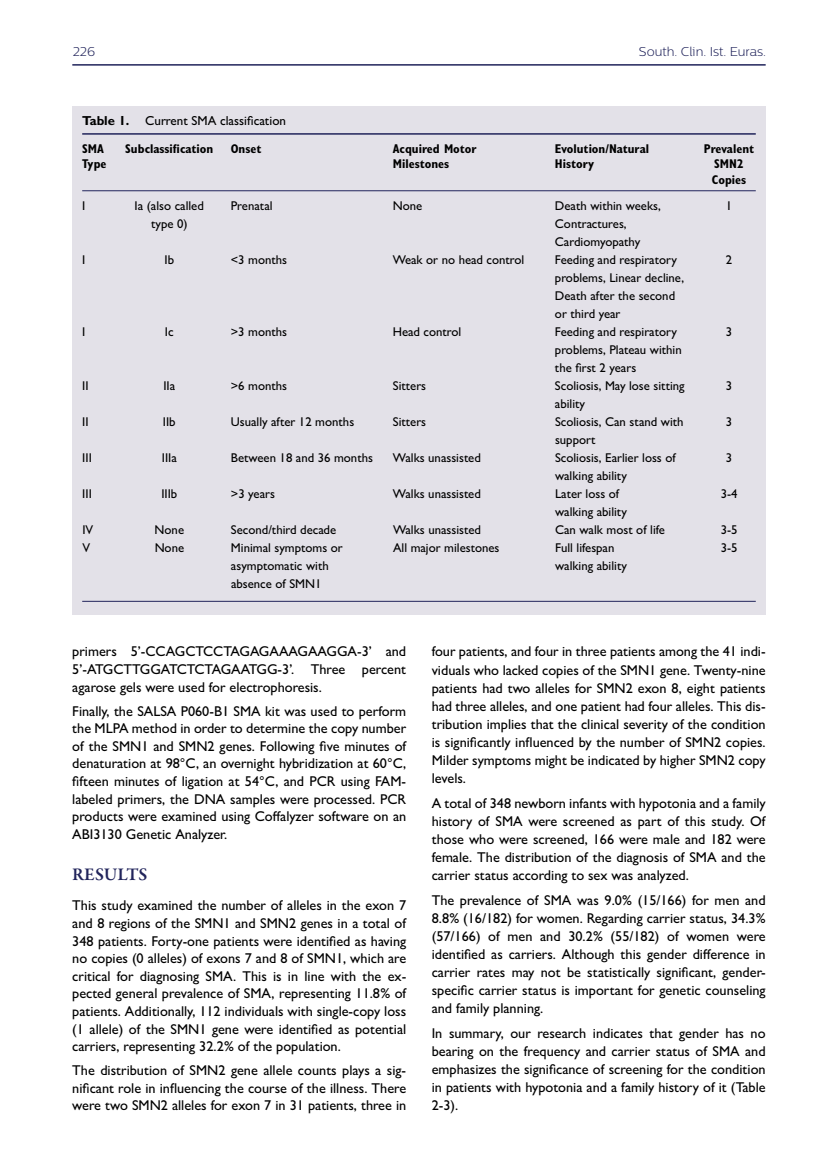
<style>
.page{position:relative;width:838px;height:1170px;background:#fff}
.page>*{position:absolute;margin:0;border:0;box-sizing:border-box;transform-origin:0 0}
.t1{font:600 18px "Garamond Premr Pro";letter-spacing:-.005em;color:#21245b}
.t2{font:500 14.25px/18.1px "Gill Sans MT Pro";color:#000;text-align:justify}
.t3{font:500 13.05px "Gill Sans MT Pro";color:#000}
.t4{font:500 12.75px/18px "Gill Sans MT Pro";color:#000}
.t5{font:700 condensed 12.75px/15.3px "Gill Sans MT Pro";color:#000}
.t6{font:300 12.75px "Centrale Sans";color:#21245b}
.s1{font-weight:700}
</style>
<div class="page">
<hr style="left:72px;top:64px;width:693px;height:2px;background:#21245b">
<div style="left:72px;top:106px;width:693px;height:508px;background:#e3e1e8"></div>
<hr style="left:82px;top:133px;width:673px;height:2px;background:#21245b">
<hr style="left:82px;top:190px;width:673px;height:1px;background:#21245b">
<hr style="left:82px;top:601px;width:673px;height:1px;background:#21245b">
<p class="t6" style="left:73px;top:45px;width:24px">226</p>
<p class="t6" style="left:639px;top:45px;width:129px">South. Clin. Ist. Euras.</p>
<p class="t3" style="left:82px;top:113px;width:205px"><span class="s1">Table 1.</span> Current SMA classification</p>
<p class="t5" style="left:82px;top:141px;width:23px">SMA</p>
<p class="t5" style="left:125px;top:141px;width:89px">Subclassification</p>
<p class="t5" style="left:231px;top:141px;width:32px">Onset</p>
<p class="t5" style="left:393px;top:141px;width:85px">Acquired Motor</p>
<p class="t5" style="left:555px;top:141px;width:96px">Evolution/Natural</p>
<p class="t5" style="left:703px;top:141px;width:52px">Prevalent</p>
<p class="t5" style="left:82px;top:156px;width:26px">Type</p>
<p class="t5" style="left:393px;top:156px;width:58px">Milestones</p>
<p class="t5" style="left:555px;top:156px;width:41px">History</p>
<p class="t5" style="left:711px;top:156px;width:36px">SMN2<br>Copies</p>
<p class="t4" style="left:82px;top:197px;width:5px">I</p>
<p class="t4" style="left:135px;top:197px;width:71px">Ia (also called</p>
<p class="t4" style="left:231px;top:197px;width:43px">Prenatal</p>
<p class="t4" style="left:393px;top:197px;width:31px">None</p>
<p class="t4" style="left:555px;top:197px;width:107px">Death within weeks,</p>
<p class="t4" style="left:726px;top:197px;width:8px">1</p>
<p class="t4" style="left:151px;top:215px;width:38px">type 0)</p>
<p class="t4" style="left:555px;top:215px;width:87px">Contractures,<br>Cardiomyopathy</p>
<p class="t4" style="left:82px;top:251px;width:5px">I</p>
<p class="t4" style="left:164px;top:251px;width:11px">Ib</p>
<p class="t4" style="left:231px;top:251px;width:58px">&lt;3 months</p>
<p class="t4" style="left:393px;top:251px;width:133px">Weak or no head control</p>
<p class="t4" style="left:555px;top:251px;width:123px">Feeding and respiratory</p>
<p class="t4" style="left:726px;top:251px;width:8px">2</p>
<p class="t4" style="left:555px;top:269px;width:131px">problems, Linear decline,<br>Death after the second or third year</p>
<p class="t4" style="left:82px;top:323px;width:5px">I</p>
<p class="t4" style="left:165px;top:323px;width:10px">Ic</p>
<p class="t4" style="left:231px;top:323px;width:58px">&gt;3 months</p>
<p class="t4" style="left:393px;top:323px;width:70px">Head control</p>
<p class="t4" style="left:555px;top:323px;width:123px">Feeding and respiratory</p>
<p class="t4" style="left:726px;top:323px;width:8px">3</p>
<p class="t4" style="left:555px;top:341px;width:128px">problems, Plateau within the first 2 years</p>
<p class="t4" style="left:82px;top:377px;width:8px">II</p>
<p class="t4" style="left:163px;top:377px;width:13px">IIa</p>
<p class="t4" style="left:231px;top:377px;width:58px">&gt;6 months</p>
<p class="t4" style="left:393px;top:377px;width:35px">Sitters</p>
<p class="t4" style="left:555px;top:377px;width:131px">Scoliosis, May lose sitting</p>
<p class="t4" style="left:726px;top:377px;width:8px">3</p>
<p class="t4" style="left:555px;top:395px;width:32px">ability</p>
<p class="t4" style="left:82px;top:413px;width:8px">II</p>
<p class="t4" style="left:163px;top:413px;width:14px">IIb</p>
<p class="t4" style="left:231px;top:413px;width:125px">Usually after 12 months</p>
<p class="t4" style="left:393px;top:413px;width:35px">Sitters</p>
<p class="t4" style="left:555px;top:413px;width:130px">Scoliosis, Can stand with</p>
<p class="t4" style="left:726px;top:413px;width:8px">3</p>
<p class="t4" style="left:555px;top:431px;width:42px">support</p>
<p class="t4" style="left:82px;top:449px;width:11px">III</p>
<p class="t4" style="left:162px;top:449px;width:17px">IIIa</p>
<p class="t4" style="left:231px;top:449px;width:144px">Between 18 and 36 months</p>
<p class="t4" style="left:393px;top:449px;width:89px">Walks unassisted</p>
<p class="t4" style="left:555px;top:449px;width:122px">Scoliosis, Earlier loss of</p>
<p class="t4" style="left:726px;top:449px;width:8px">3</p>
<p class="t4" style="left:555px;top:467px;width:73px">walking ability</p>
<p class="t4" style="left:82px;top:485px;width:11px">III</p>
<p class="t4" style="left:161px;top:485px;width:17px">IIIb</p>
<p class="t4" style="left:231px;top:485px;width:46px">&gt;3 years</p>
<p class="t4" style="left:393px;top:485px;width:89px">Walks unassisted</p>
<p class="t4" style="left:555px;top:485px;width:66px">Later loss of</p>
<p class="t4" style="left:720px;top:485px;width:18px">3-4</p>
<p class="t4" style="left:555px;top:503px;width:73px">walking ability</p>
<p class="t4" style="left:82px;top:521px;width:12px">IV</p>
<p class="t4" style="left:155px;top:521px;width:31px">None</p>
<p class="t4" style="left:231px;top:521px;width:107px">Second/third decade</p>
<p class="t4" style="left:393px;top:521px;width:89px">Walks unassisted</p>
<p class="t4" style="left:555px;top:521px;width:111px">Can walk most of life</p>
<p class="t4" style="left:720px;top:521px;width:18px">3-5</p>
<p class="t4" style="left:82px;top:539px;width:9px">V</p>
<p class="t4" style="left:155px;top:539px;width:31px">None</p>
<p class="t4" style="left:231px;top:539px;width:113px">Minimal symptoms or</p>
<p class="t4" style="left:393px;top:539px;width:108px">All major milestones</p>
<p class="t4" style="left:555px;top:539px;width:61px">Full lifespan</p>
<p class="t4" style="left:720px;top:539px;width:18px">3-5</p>
<p class="t4" style="left:231px;top:557px;width:99px">asymptomatic with</p>
<p class="t4" style="left:555px;top:557px;width:73px">walking ability</p>
<p class="t4" style="left:231px;top:575px;width:92px">absence of SMN1</p>
<p class="t2" style="left:72px;top:642px;width:335px;line-height:17.5px">primers 5’-CCAGCTCCTAGAGAAAGAAGGA-3’ and 5’-ATGCTTGGATCTCTAGAATGG-3’. Three percent agarose gels were used for electrophoresis.</p>
<p class="t2" style="left:72px;top:702px;width:335px;line-height:17.5px">Finally, the SALSA P060-B1 SMA kit was used to perform the MLPA method in order to determine the copy number of the SMN1 and SMN2 genes. Following five minutes of denaturation at 98°C, an overnight hybridization at 60°C, fifteen minutes of ligation at 54°C, and PCR using FAM&shy;labeled primers, the DNA samples were processed. PCR products were examined using Coffalyzer software on an ABI3130 Genetic Analyzer.</p>
<p class="t1" style="left:72px;top:863px;width:77px">RESULTS</p>
<p class="t2" style="left:72px;top:896px;width:335px;line-height:17.5px">This study examined the number of alleles in the exon 7 and 8 regions of the SMN1 and SMN2 genes in a total of 348 patients. Forty-one patients were identified as having no copies (0 alleles) of exons 7 and 8 of SMN1, which are critical for diagnosing SMA. This is in line with the ex&shy;pected general prevalence of SMA, representing 11.8% of patients. Additionally, 112 individuals with single-copy loss (1 allele) of the SMN1 gene were identified as potential carriers, representing 32.2% of the population.</p>
<p class="t2" style="left:72px;top:1061px;width:335px;line-height:17.5px">The distribution of SMN2 gene allele counts plays a sig&shy;nificant role in influencing the course of the illness. There were two SMN2 alleles for exon 7 in 31 patients, three in</p>
<p class="t2" style="left:432px;top:642px;width:335px">four patients, and four in three patients among the 41 indi&shy;viduals who lacked copies of the SMN1 gene. Twenty-nine patients had two alleles for SMN2 exon 8, eight patients had three alleles, and one patient had four alleles. This dis&shy;tribution implies that the clinical severity of the condition is significantly influenced by the number of SMN2 copies.<br>Milder symptoms might be indicated by higher SMN2 copy levels.</p>
<p class="t2" style="left:432px;top:793px;width:335px">A total of 348 newborn infants with hypotonia and a family history of SMA were screened as part of this study. Of those who were screened, 166 were male and 182 were female. The distribution of the diagnosis of SMA and the carrier status according to sex was analyzed.</p>
<p class="t2" style="left:432px;top:890px;width:335px">The prevalence of SMA was 9.0% (15/166) for men and 8.8% (16/182) for women. Regarding carrier status, 34.3% (57/166) of men and 30.2% (55/182) of women were identified as carriers. Although this gender difference in carrier rates may not be statistically significant, gender&shy;specific carrier status is important for genetic counseling and family planning.</p>
<p class="t2" style="left:432px;top:1023px;width:335px">In summary, our research indicates that gender has no bearing on the frequency and carrier status of SMA and emphasizes the significance of screening for the condition in patients with hypotonia and a family history of it (Table 2-3).</p>
</div>
